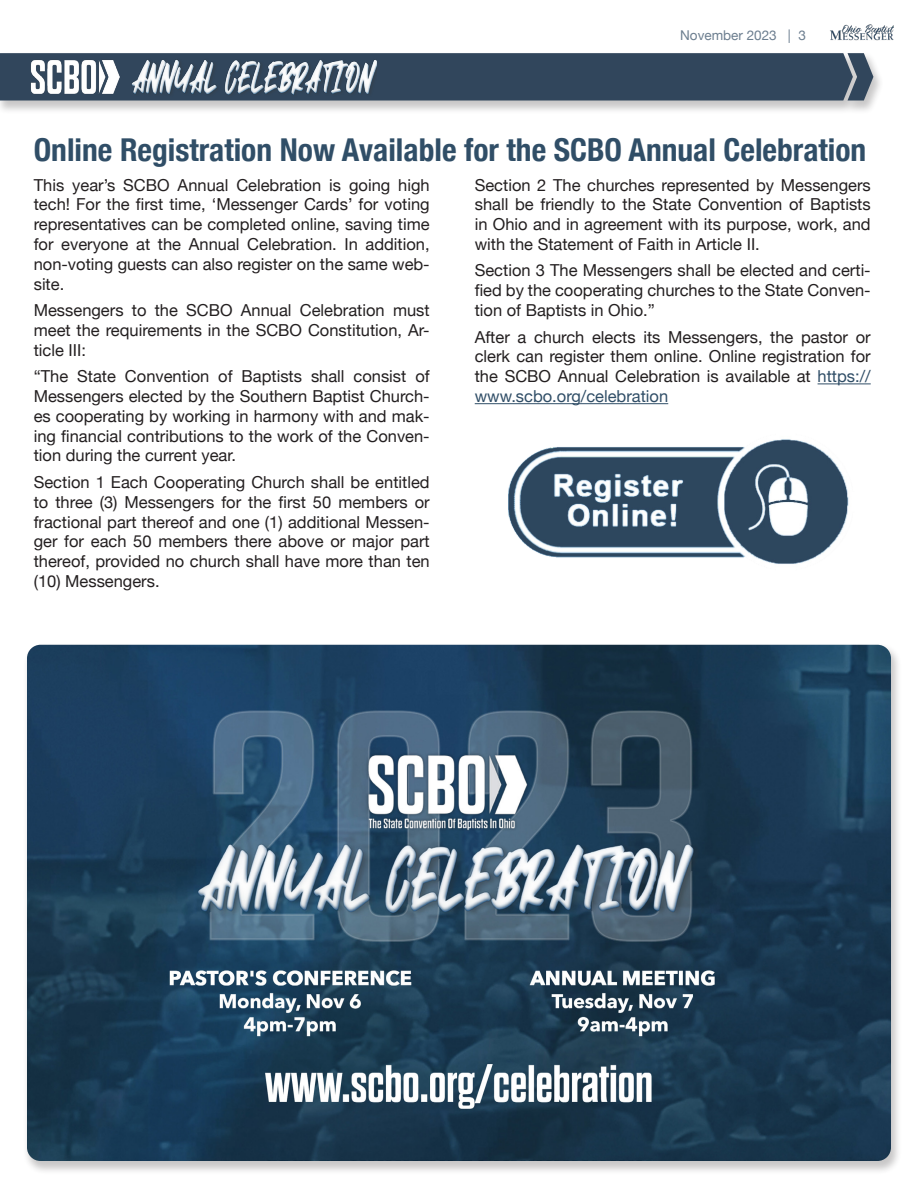
<style>
.page{position:relative;width:918px;height:1188px;background:#fff}
.page>*{position:absolute;margin:0;border:0;box-sizing:border-box;transform-origin:0 0}
.Headline_1{font:700 condensed 31.5px "Helvetica Neue";color:#304e67}
.t1{font:16.5px/19.8px "Helvetica Neue";color:#231f20;text-align:justify}
.t2{font:13.5px "Helvetica Neue";color:#6c7e8f}
.s1{color:#304e67}
</style>
<div class="page">
<img style="left:830px;top:24px;width:64px;height:16px">
<div style="left:0;top:51px;width:884px;height:63px;background:#231f20;opacity:.25"></div>
<svg style="left:0;top:53px;width:873px;height:48px"></svg>
<img style="left:27px;top:53px;width:350px;height:47px">
<div style="left:22px;top:642px;width:881px;height:533px;background:#231f20;opacity:.25"></div>
<img style="left:27px;top:645px;width:864px;height:516px">
<hr style="left:818px;top:383px;width:53px;height:1px;background:#304e67">
<hr style="left:475px;top:403px;width:193px;height:1px;background:#304e67">
<img style="left:508px;top:439px;width:341px;height:125px">
<p class="t2" style="left:680px;top:25px;width:127px">November 2023 | 3</p>
<p class="Headline_1" style="left:34px;top:123px;width:834px">Online Registration Now Available for the SCBO Annual Celebration</p>
<p class="t1" style="left:34px;top:176px;width:398px">This year’s SCBO Annual Celebration is going high tech! For the first time, ‘Messenger Cards’ for voting representatives can be completed online, saving time for everyone at the Annual Celebration. In addition, non-voting guests can also register on the same web&shy;site.</p>
<p class="t1" style="left:34px;top:301px;width:398px">Messengers to the SCBO Annual Celebration must meet the requirements in the SCBO Constitution, Ar&shy;ticle III:</p>
<p class="t1" style="left:34px;top:367px;width:398px">“The State Convention of Baptists shall consist of Messengers elected by the Southern Baptist Church&shy;es cooperating by working in harmony with and mak&shy;ing financial contributions to the work of the Conven&shy;tion during the current year.</p>
<p class="t1" style="left:34px;top:473px;width:398px">Section 1 Each Cooperating Church shall be entitled to three (3) Messengers for the first 50 members or fractional part thereof and one (1) additional Messen&shy;ger for each 50 members there above or major part thereof, provided no church shall have more than ten (10) Messengers.</p>
<p class="t1" style="left:475px;top:176px;width:398px">Section 2 The churches represented by Messengers shall be friendly to the State Convention of Baptists in Ohio and in agreement with its purpose, work, and with the Statement of Faith in Article II.</p>
<p class="t1" style="left:475px;top:262px;width:398px">Section 3 The Messengers shall be elected and certi&shy;fied by the cooperating churches to the State Conven&shy;tion of Baptists in Ohio.”</p>
<p class="t1" style="left:475px;top:328px;width:398px">After a church elects its Messengers, the pastor or clerk can register them online. Online registration for the SCBO Annual Celebration is available at <span class="s1">https:// www.scbo.org/celebration</span></p>
</div>
